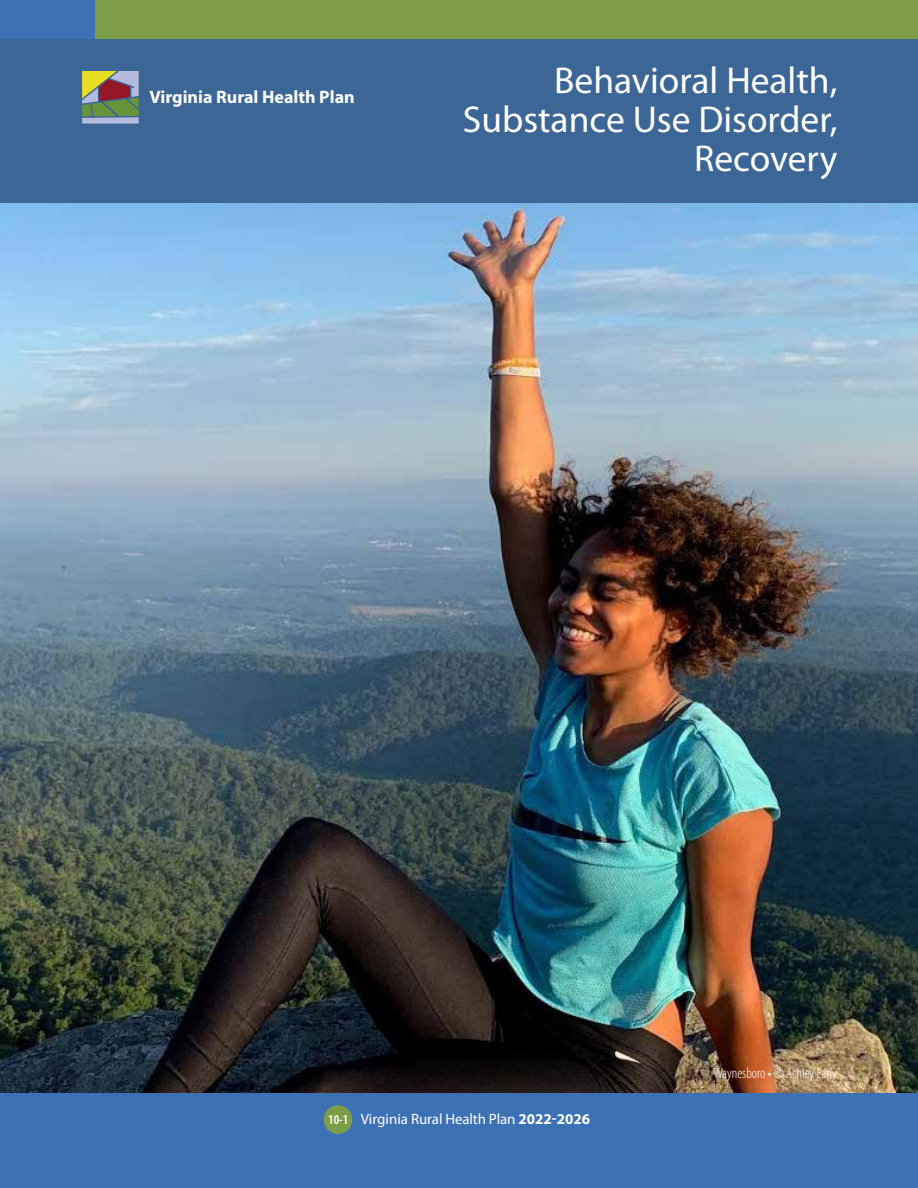
<style>
.page{position:relative;width:918px;height:1188px;background:#fff}
.page>*{position:absolute;margin:0;border:0;box-sizing:border-box;transform-origin:0 0}
.t1{font:37.5px/39px "Myriad Pro";color:#fff;text-align:right}
.t2{font:700 18px "Myriad Pro";color:#fff}
.t3{font:15px "Myriad Pro";letter-spacing:-.01em;color:#fff}
.t4{font:300 condensed 15px "Myriad Pro";color:#fff}
.s1{font-weight:600;font-stretch:condensed;font-size:13.5px}
.s2{font-weight:700}
</style>
<div class="page">
<img style="left:0;top:202px;width:918px;height:892px">
<div style="left:0;top:38px;width:918px;height:164px;background:#3b6696"></div>
<div style="left:0;top:1094px;width:918px;height:94px;background:#3c71b6"></div>
<svg style="left:82px;top:71px;width:57px;height:53px;background:#918e6d"></svg>
<div style="left:14px;top:0;width:904px;height:39px;background:#7c9c47"></div>
<div style="left:0;top:0;width:94px;height:39px;background:#3c71b6"></div>
<div style="left:324px;top:1105px;width:28px;height:29px;background:#7c9c47;border-radius:50%"></div>
<p class="t2" style="left:150px;top:85px;width:207px">Virginia Rural Health Plan</p>
<p class="t1" style="left:463px;top:60px;width:376px">Behavioral Health,<br>Substance Use Disorder,<br>Recovery</p>
<p class="t4" style="left:713px;top:1065px;width:125px">Waynesboro • © Ashley Early</p>
<p class="t3" style="left:328px;top:1109px;width:263px"><span class="s1">10-1</span> Virginia Rural Health Plan <span class="s2">2022-2026</span></p>
</div>
